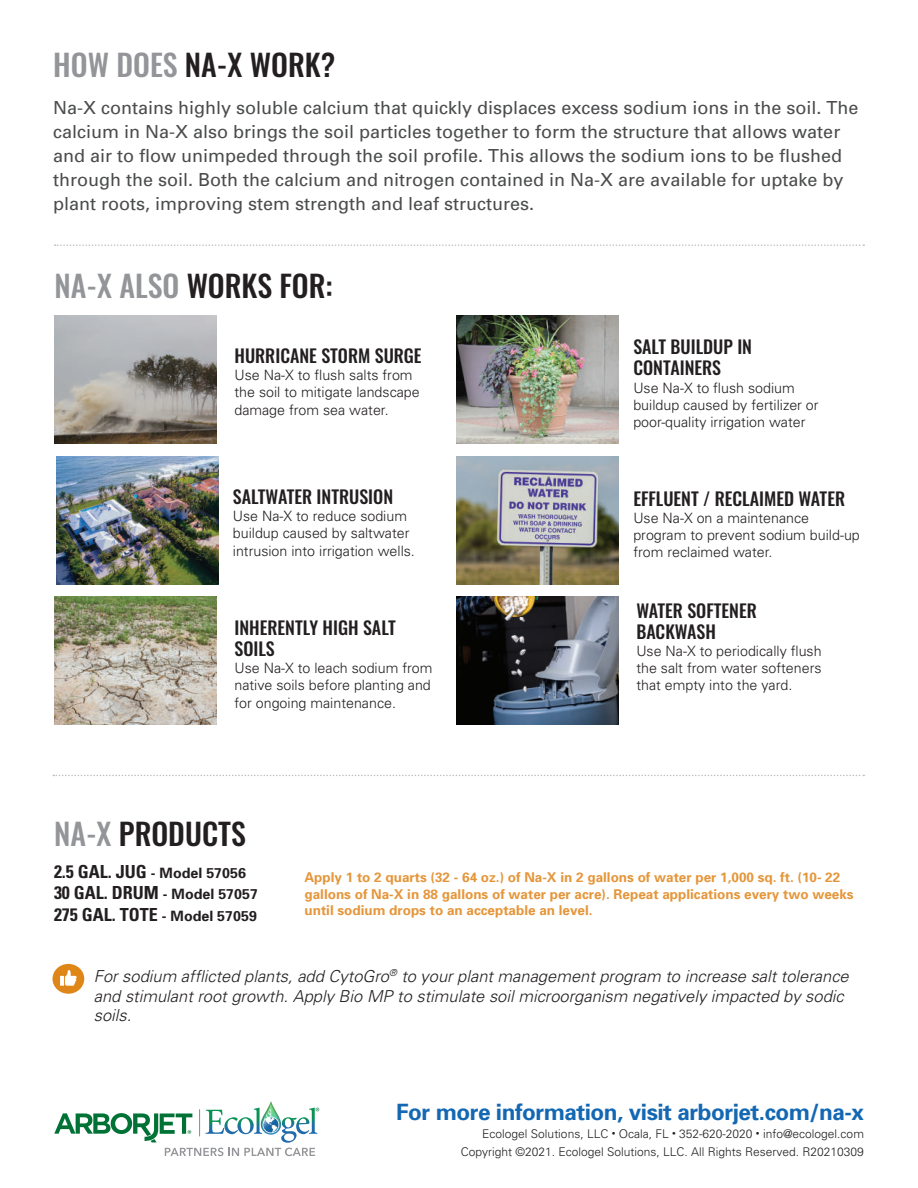
<style>
.page{position:relative;width:918px;height:1188px;background:#fff}
.page>*{position:absolute;margin:0;border:0;box-sizing:border-box;transform-origin:0 0}
.t1{font:500 30px "Oswald";color:#231f20}
.t2{font:700 22.5px "Univers";letter-spacing:-.02em;color:#1468b3}
.t3{font:18px/24px "Univers";color:#4b4c4d}
.t4{font:500 18px/21.6px "Oswald";color:#231f20}
.t5{font:700 condensed 18px "Univers";color:#231f20}
.t6{font:italic 300 16.5px/19.8px "Univers";color:#231f20}
.t7{font:300 14.25px/17.1px "Univers";color:#231f20}
.t8{font:700 14.25px/21.6px "Univers";color:#231f20}
.t9{font:700 13.5px/16.2px "Univers";color:#e5963a}
.t10{font:300 12px/17.7px "Univers";color:#231f20;text-align:right}
.s1{color:#939598}
.s2{font-stretch:condensed;font-size:18px}
.s3{font-stretch:normal;font-size:14.25px}
.s4{font-size:7.5px}
</style>
<div class="page">
<svg style="left:54px;top:1102px;width:265px;height:54px"></svg>
<img style="left:56px;top:456px;width:162px;height:129px">
<img style="left:55px;top:596px;width:162px;height:128px">
<img style="left:457px;top:596px;width:162px;height:128px">
<img style="left:457px;top:315px;width:162px;height:129px">
<img style="left:55px;top:315px;width:162px;height:129px">
<img style="left:457px;top:456px;width:162px;height:129px">
<svg style="left:55px;top:244px;width:809px;height:2px"></svg>
<svg style="left:53px;top:775px;width:811px;height:1px"></svg>
<svg style="left:53px;top:964px;width:31px;height:30px"></svg>
<h1 class="t1" style="left:53px;top:49px;width:284px"><span class="s1">HOW DOES</span> NA-X WORK?</h1>
<p class="t3" style="left:53px;top:95px;width:807px">Na-X contains highly soluble calcium that quickly displaces excess sodium ions in the soil. The calcium in Na-X also brings the soil particles together to form the structure that allows water and air to flow unimpeded through the soil profile. This allows the sodium ions to be flushed through the soil. Both the calcium and nitrogen contained in Na-X are available for uptake by plant roots, improving stem strength and leaf structures.</p>
<h1 class="t1" style="left:55px;top:270px;width:280px"><span class="s1">NA-X ALSO</span> WORKS FOR:</h1>
<p class="t4" style="left:234px;top:346px;width:189px">HURRICANE STORM SURGE</p>
<p class="t7" style="left:234px;top:366px;width:187px">Use Na-X to flush salts from the soil to mitigate landscape damage from sea water.</p>
<p class="t4" style="left:233px;top:487px;width:162px">SALTWATER INTRUSION</p>
<p class="t7" style="left:233px;top:507px;width:184px">Use Na-X to reduce sodium buildup caused by saltwater intrusion into irrigation wells.</p>
<p class="t4" style="left:234px;top:618px;width:163px">INHERENTLY HIGH SALT<br>SOILS</p>
<p class="t7" style="left:234px;top:659px;width:199px;text-align:justify">Use Na-X to leach sodium from native soils before planting and for ongoing maintenance.</p>
<p class="t4" style="left:633px;top:337px;width:120px">SALT BUILDUP IN<br>CONTAINERS</p>
<p class="t7" style="left:633px;top:379px;width:187px">Use Na-X to flush sodium buildup caused by fertilizer or poor-quality irrigation water</p>
<p class="t4" style="left:633px;top:489px;width:213px">EFFLUENT / RECLAIMED WATER</p>
<p class="t7" style="left:633px;top:509px;width:228px">Use Na-X on a maintenance program to prevent sodium build-up from reclaimed water.</p>
<p class="t4" style="left:636px;top:601px;width:122px">WATER SOFTENER<br>BACKWASH</p>
<p class="t7" style="left:636px;top:642px;width:187px;text-align:justify">Use Na-X to periodically flush the salt from water softeners that empty into the yard.</p>
<h1 class="t1" style="left:54px;top:818px;width:193px"><span class="s1">NA-X</span> PRODUCTS</h1>
<p class="t8" style="left:54px;top:861px;width:205px"><span class="s2">2.5 GAL. JUG</span> - Model 57056<br><span class="s2">30 GAL. DRUM</span> - Model 57057</p>
<p class="t5" style="left:54px;top:904px;width:204px">275 GAL. TOTE <span class="s3">- Model 57059</span></p>
<p class="t9" style="left:305px;top:869px;width:551px">Apply 1 to 2 quarts (32 - 64 oz.) of Na-X in 2 gallons of water per 1,000 sq. ft. (10- 22 gallons of Na-X in 88 gallons of water per acre). Repeat applications every two weeks until sodium drops to an acceptable an level.</p>
<p class="t6" style="left:94px;top:966px;width:756px">For sodium afflicted plants, add CytoGro<sup>®</sup> to your plant management program to increase salt tolerance and stimulant root growth. Apply Bio MP to stimulate soil microorganism negatively impacted by sodic soils.</p>
<h2 class="t2" style="left:396px;top:1097px;width:469px">For more information, visit arborjet.com/na-x</h2>
<p class="t10" style="left:461px;top:1125px;width:405px">Ecologel Solutions, LLC <span class="s4">•</span> Ocala, FL <span class="s4">•</span> 352-620-2020 <span class="s4">•</span> info@ecologel.com<br>Copyright ©2021. Ecologel Solutions, LLC. All Rights Reserved. R20210309</p>
</div>
